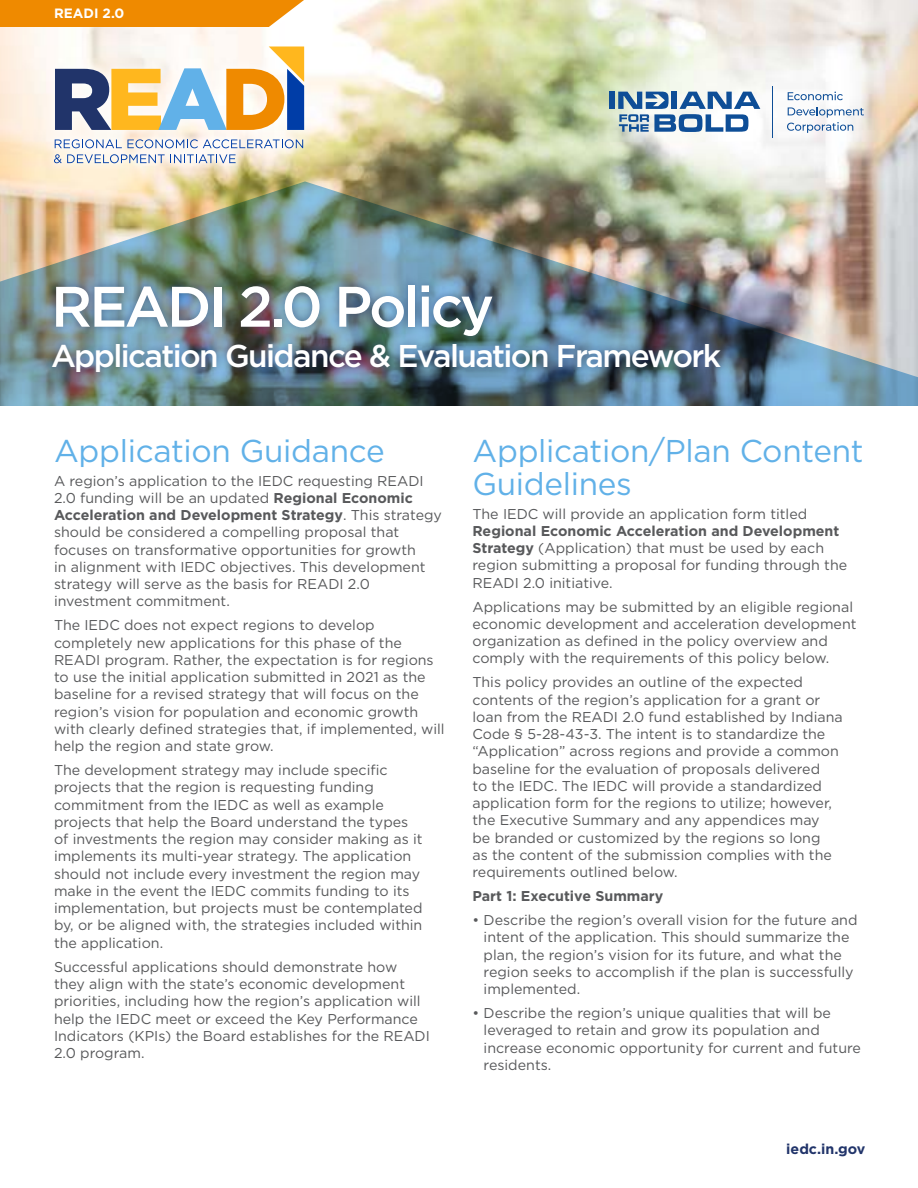
<style>
.page{position:relative;width:918px;height:1188px;background:#fff}
.page>*{position:absolute;margin:0;border:0;box-sizing:border-box;transform-origin:0 0}
.t1{font:500 57px "Gotham";letter-spacing:-.05em;color:#fff}
.t2{font:31.5px/33px "Gotham";letter-spacing:-.01em;color:#61b1e8}
.t3{font:500 31.5px "Gotham";letter-spacing:-.05em;color:#fff}
.t4{font:14.25px/17.2px "Gotham";color:#58595b}
.t5{font:700 14.25px "Gotham";color:#58595b}
.t6{font:700 14.25px "Gotham";color:#21346a}
.t7{font:700 13.5px "Gotham";color:#fff}
.s1{font-weight:700}
</style>
<div class="page">
<img style="left:0;top:0;width:918px;height:181px">
<img style="left:0;top:181px;width:918px;height:225px">
<div style="left:44px;top:37px;width:269px;height:135px;background:#fff;opacity:.75"></div>
<svg style="left:55px;top:139px;width:248px;height:9px"></svg>
<svg style="left:54px;top:154px;width:182px;height:9px"></svg>
<svg style="left:55px;top:47px;width:249px;height:83px"></svg>
<div style="left:45px;top:277px;width:684px;height:103px;background:#21346a;opacity:.5"></div>
<div style="left:0;top:0;width:304px;height:27px;background:#ef8a00"></div>
<svg style="left:788px;top:92px;width:55px;height:8px"></svg>
<svg style="left:787px;top:107px;width:77px;height:26px"></svg>
<hr style="left:773px;top:86px;width:1px;height:51px;background:#0e4e97">
<div style="left:609px;top:92px;width:6px;height:17px;background:#0e4e97"></div>
<svg style="left:618px;top:92px;width:142px;height:40px"></svg>
<p class="t7" style="left:54px;top:6px;width:72px">READI 2.0</p>
<h1 class="t1" style="left:51px;top:274px;width:445px">READI 2.0 Policy</h1>
<h2 class="t3" style="left:51px;top:338px;width:672px">Application Guidance &amp; Evaluation Framework</h2>
<h2 class="t2" style="left:54px;top:433px;width:332px">Application Guidance</h2>
<p class="t4" style="left:54px;top:472px;width:390px">A region’s application to the IEDC requesting READI 2.0 funding will be an updated <span class="s1">Regional Economic Acceleration and Development Strategy</span>. This strategy should be considered a compelling proposal that focuses on transformative opportunities for growth<br>in alignment with IEDC objectives. This development strategy will serve as the basis for READI 2.0 investment commitment.</p>
<p class="t4" style="left:54px;top:616px;width:392px">The IEDC does not expect regions to develop completely new applications for this phase of the READI program. Rather, the expectation is for regions to use the initial application submitted in 2021 as the baseline for a revised strategy that will focus on the region’s vision for population and economic growth with clearly defined strategies that, if implemented, will help the region and state grow.</p>
<p class="t4" style="left:54px;top:761px;width:370px">The development strategy may include specific projects that the region is requesting funding commitment from the IEDC as well as example projects that help the Board understand the types of investments the region may consider making as it implements its multi-year strategy. The application should not include every investment the region may make in the event the IEDC commits funding to its implementation, but projects must be contemplated by, or be aligned with, the strategies included within the application.</p>
<p class="t4" style="left:54px;top:958px;width:377px">Successful applications should demonstrate how they align with the state’s economic development priorities, including how the region’s application will help the IEDC meet or exceed the Key Performance Indicators (KPIs) the Board establishes for the READI 2.0 program.</p>
<h2 class="t2" style="left:472px;top:433px;width:393px">Application/Plan Content<br>Guidelines</h2>
<p class="t4" style="left:472px;top:505px;width:336px">The IEDC will provide an application form titled</p>
<p class="t4" style="left:472px;top:522px;width:376px"><span class="s1">Regional Economic Acceleration and Development Strategy</span> (Application) that must be used by each region submitting a proposal for funding through the READI 2.0 initiative.</p>
<p class="t4" style="left:472px;top:598px;width:386px">Applications may be submitted by an eligible regional economic development and acceleration development organization as defined in the policy overview and comply with the requirements of this policy below.</p>
<p class="t4" style="left:472px;top:673px;width:372px">This policy provides an outline of the expected contents of the region’s application for a grant or loan from the READI 2.0 fund established by Indiana Code § 5-28-43-3. The intent is to standardize the “Application” across regions and provide a common baseline for the evaluation of proposals delivered<br>to the IEDC. The IEDC will provide a standardized application form for the regions to utilize; however, the Executive Summary and any appendices may<br>be branded or customized by the regions so long<br>as the content of the submission complies with the requirements outlined below.</p>
<p class="t5" style="left:472px;top:888px;width:192px">Part 1: Executive Summary</p>
<p class="t4" style="left:484px;top:911px;width:375px;text-indent:-11px">• Describe the region’s overall vision for the future and intent of the application. This should summarize the plan, the region’s vision for its future, and what the region seeks to accomplish if the plan is successfully implemented.</p>
<p class="t4" style="left:484px;top:1004px;width:379px;text-indent:-11px">• Describe the region’s unique qualities that will be leveraged to retain and grow its population and increase economic opportunity for current and future residents.</p>
<p class="t6" style="left:786px;top:1141px;width:81px">iedc.in.gov</p>
</div>
